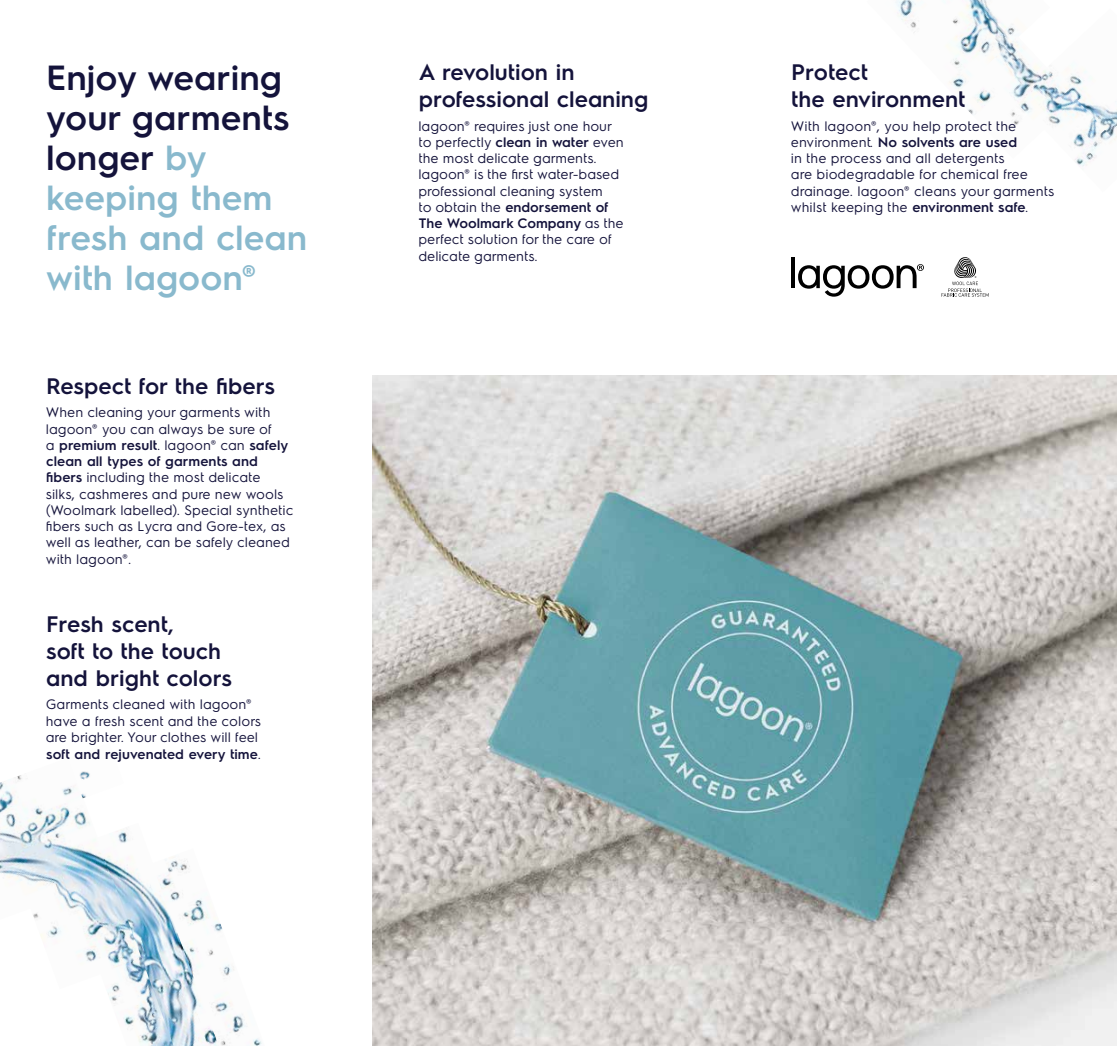
<style>
.page{position:relative;width:1117px;height:1046px;background:#fff}
.page>*{position:absolute;margin:0;border:0;box-sizing:border-box;transform-origin:0 0}
.t1{font:600 35px/40px "Electrolux Sans";color:#89b9cd}
.t2{font:600 22.5px/27px "Electrolux Sans";color:#14133b}
.t3{font:13.75px/16.2px "Electrolux Sans";letter-spacing:.005em;color:#14133b}
.s1{color:#14133b}
.s2{font-weight:600}
</style>
<div class="page">
<img style="left:372px;top:376px;width:744px;height:669px">
<img style="left:0;top:775px;width:97px;height:109px">
<img style="left:68px;top:771px;width:29px;height:27px">
<img style="left:97px;top:829px;width:55px;height:129px">
<img style="left:30px;top:877px;width:112px;height:85px">
<img style="left:152px;top:856px;width:110px;height:189px">
<img style="left:100px;top:958px;width:73px;height:87px">
<img style="left:895px;top:0;width:120px;height:84px">
<img style="left:953px;top:36px;width:92px;height:89px">
<img style="left:1045px;top:70px;width:44px;height:29px">
<img style="left:1043px;top:99px;width:73px;height:68px">
<hr style="left:791px;top:257px;width:3px;height:31px;background:#000">
<svg style="left:798px;top:264px;width:125px;height:32px"></svg>
<svg style="left:941px;top:257px;width:47px;height:40px"></svg>
<h1 class="t1" style="left:46px;top:56px;width:262px"><span class="s1">Enjoy wearing your garments longer</span> by keeping them fresh and clean with lagoon®</h1>
<h2 class="t2" style="left:419px;top:57px;width:231px">A revolution in professional cleaning</h2>
<p class="t3" style="left:419px;top:117px;width:206px">lagoon® requires just one hour to perfectly <span class="s2">clean in water</span> even the most delicate garments. lagoon® is the first water-based professional cleaning system<br>to obtain the <span class="s2">endorsement of<br>The Woolmark Company</span> as the perfect solution for the care of delicate garments.</p>
<h2 class="t2" style="left:46px;top:371px;width:230px">Respect for the fibers</h2>
<p class="t3" style="left:46px;top:403px;width:249px">When cleaning your garments with lagoon® you can always be sure of<br>a <span class="s2">premium result</span>. lagoon® can <span class="s2">safely clean all types of garments and fibers</span> including the most delicate<br>silks, cashmeres and pure new wools (Woolmark labelled). Special synthetic fibers such as Lycra and Gore-tex, as well as leather, can be safely cleaned with lagoon®.</p>
<h2 class="t2" style="left:46px;top:608px;width:187px">Fresh scent,<br>soft to the touch and bright colors</h2>
<p class="t3" style="left:46px;top:695px;width:217px">Garments cleaned with lagoon® have a fresh scent and the colors are brighter. Your clothes will feel <span class="s2">soft and rejuvenated every time</span>.</p>
<h2 class="t2" style="left:791px;top:57px;width:176px">Protect<br>the environment</h2>
<p class="t3" style="left:791px;top:117px;width:265px">With lagoon®, you help protect the environment. <span class="s2">No solvents are used<br></span>in the process and all detergents<br>are biodegradable for chemical free drainage. lagoon® cleans your garments whilst keeping the <span class="s2">environment safe</span>.</p>
</div>
